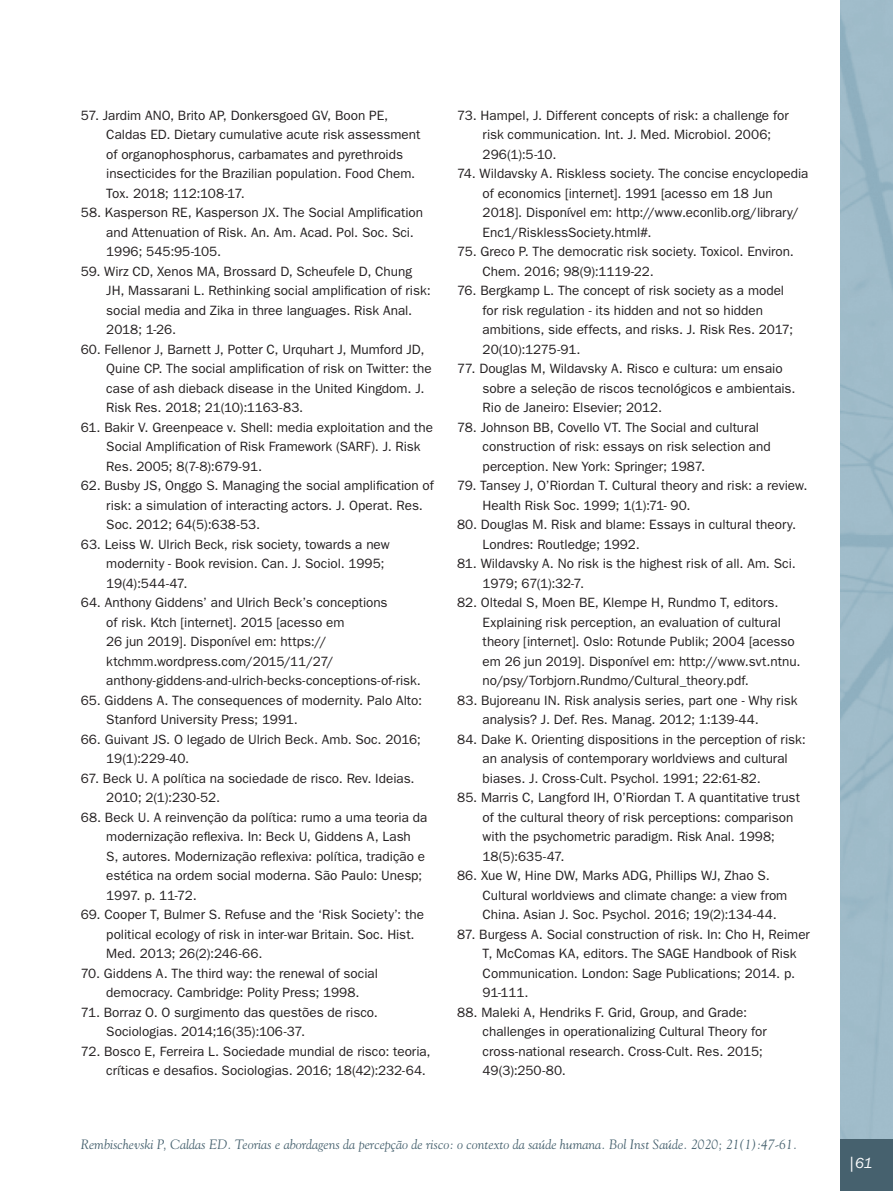
<style>
.page{position:relative;width:893px;height:1191px;background:#fff}
.page>*{position:absolute;margin:0;border:0;box-sizing:border-box;transform-origin:0 0}
.t1{font:italic 15px "ITC Franklin Gothic Std";color:#fff}
.t2{font:13.5px/19.5px "ITC Franklin Gothic Std";color:#231f20}
.t3{font:italic 13.5px "Goudy Std";color:#46616e}
</style>
<div class="page">
<div style="left:840px;top:1139px;width:53px;height:52px;background:#46616e"></div>
<p class="t2" style="left:106px;top:106px;width:316px;text-indent:-26px">57. Jardim ANO, Brito AP, Donkersgoed GV, Boon PE, Caldas ED. Dietary cumulative acute risk assessment of organophosphorus, carbamates and pyrethroids insecticides for the Brazilian population. Food Chem.<br>Tox. 2018; 112:108-17.</p>
<p class="t2" style="left:106px;top:203px;width:318px;text-indent:-26px">58. Kasperson RE, Kasperson JX. The Social Amplification and Attenuation of Risk. An. Am. Acad. Pol. Soc. Sci.<br>1996; 545:95-105.</p>
<p class="t2" style="left:106px;top:262px;width:326px;text-indent:-26px">59. Wirz CD, Xenos MA, Brossard D, Scheufele D, Chung JH, Massarani L. Rethinking social amplification of risk: social media and Zika in three languages. Risk Anal.<br>2018; 1-26.</p>
<p class="t2" style="left:106px;top:340px;width:327px;text-indent:-26px">60. Fellenor J, Barnett J, Potter C, Urquhart J, Mumford JD, Quine CP. The social amplification of risk on Twitter: the case of ash dieback disease in the United Kingdom. J.<br>Risk Res. 2018; 21(10):1163-83.</p>
<p class="t2" style="left:106px;top:417px;width:328px;text-indent:-26px">61. Bakir V. Greenpeace v. Shell: media exploitation and the<br>Social Amplification of Risk Framework (SARF). J. Risk<br>Res. 2005; 8(7-8):679-91.</p>
<p class="t2" style="left:106px;top:476px;width:329px;text-indent:-26px">62. Busby JS, Onggo S. Managing the social amplification of risk: a simulation of interacting actors. J. Operat. Res.<br>Soc. 2012; 64(5):638-53.</p>
<p class="t2" style="left:106px;top:534px;width:285px;text-indent:-26px">63. Leiss W. Ulrich Beck, risk society, towards a new modernity - Book revision. Can. J. Sociol. 1995;<br>19(4):544-47.</p>
<p class="t2" style="left:106px;top:593px;width:316px;text-indent:-26px">64. Anthony Giddens’ and Ulrich Beck’s conceptions<br>of risk. Ktch [internet]. 2015 [acesso em<br>26 jun 2019]. Disponível em: https:// ktchmm.wordpress.com/2015/11/27/ anthony-giddens-and-ulrich-becks-conceptions-of-risk.</p>
<p class="t2" style="left:106px;top:690px;width:317px;text-indent:-26px">65. Giddens A. The consequences of modernity. Palo Alto:<br>Stanford University Press; 1991.</p>
<p class="t2" style="left:106px;top:729px;width:316px;text-indent:-26px">66. Guivant JS. O legado de Ulrich Beck. Amb. Soc. 2016;<br>19(1):229-40.</p>
<p class="t2" style="left:106px;top:768px;width:310px;text-indent:-26px">67. Beck U. A política na sociedade de risco. Rev. Ideias.<br>2010; 2(1):230-52.</p>
<p class="t2" style="left:106px;top:807px;width:323px;text-indent:-26px">68. Beck U. A reinvenção da política: rumo a uma teoria da modernização reflexiva. In: Beck U, Giddens A, Lash<br>S, autores. Modernização reflexiva: política, tradição e estética na ordem social moderna. São Paulo: Unesp; 1997. p. 11-72.</p>
<p class="t2" style="left:106px;top:905px;width:319px;text-indent:-26px">69. Cooper T, Bulmer S. Refuse and the ‘Risk Society’: the political ecology of risk in inter-war Britain. Soc. Hist.<br>Med. 2013; 26(2):246-66.</p>
<p class="t2" style="left:81px;top:963px;width:299px;text-align:center">70. Giddens A. The third way: the renewal of social democracy. Cambridge: Polity Press; 1998.</p>
<p class="t2" style="left:106px;top:1002px;width:273px;text-indent:-26px">71. Borraz O. O surgimento das questões de risco.<br>Sociologias. 2014;16(35):106-37.</p>
<p class="t2" style="left:106px;top:1041px;width:326px;text-indent:-26px">72. Bosco E, Ferreira L. Sociedade mundial de risco: teoria, críticas e desafios. Sociologias. 2016; 18(42):232-64.</p>
<p class="t2" style="left:483px;top:105px;width:307px;text-indent:-26px">73. Hampel, J. Different concepts of risk: a challenge for risk communication. Int. J. Med. Microbiol. 2006;<br>296(1):5-10.</p>
<p class="t2" style="left:483px;top:164px;width:327px;text-indent:-26px">74. Wildavsky A. Riskless society. The concise encyclopedia of economics [internet]. 1991 [acesso em 18 Jun 2018]. Disponível em: http://www.econlib.org/library/ Enc1/RisklessSociety.html#.</p>
<p class="t2" style="left:483px;top:242px;width:313px;text-indent:-26px">75. Greco P. The democratic risk society. Toxicol. Environ.<br>Chem. 2016; 98(9):1119-22.</p>
<p class="t2" style="left:483px;top:281px;width:312px;text-indent:-26px">76. Bergkamp L. The concept of risk society as a model for risk regulation - its hidden and not so hidden ambitions, side effects, and risks. J. Risk Res. 2017; 20(10):1275-91.</p>
<p class="t2" style="left:483px;top:359px;width:314px;text-indent:-26px">77. Douglas M, Wildavsky A. Risco e cultura: um ensaio sobre a seleção de riscos tecnológicos e ambientais.<br>Rio de Janeiro: Elsevier; 2012.</p>
<p class="t2" style="left:483px;top:417px;width:289px;text-indent:-26px">78. Johnson BB, Covello VT. The Social and cultural construction of risk: essays on risk selection and perception. New York: Springer; 1987.</p>
<p class="t2" style="left:483px;top:476px;width:326px;text-indent:-26px">79. Tansey J, O’Riordan T. Cultural theory and risk: a review.<br>Health Risk Soc. 1999; 1(1):71- 90.</p>
<p class="t2" style="left:483px;top:515px;width:315px;text-indent:-26px">80. Douglas M. Risk and blame: Essays in cultural theory.<br>Londres: Routledge; 1992.</p>
<p class="t2" style="left:483px;top:554px;width:315px;text-indent:-26px">81. Wildavsky A. No risk is the highest risk of all. Am. Sci.<br>1979; 67(1):32-7.</p>
<p class="t2" style="left:483px;top:593px;width:319px;text-indent:-26px">82. Oltedal S, Moen BE, Klempe H, Rundmo T, editors.<br>Explaining risk perception, an evaluation of cultural theory [internet]. Oslo: Rotunde Publik; 2004 [acesso em 26 jun 2019]. Disponível em: http://www.svt.ntnu. no/psy/Torbjorn.Rundmo/Cultural_theory.pdf.</p>
<p class="t2" style="left:483px;top:690px;width:316px;text-indent:-26px">83. Bujoreanu IN. Risk analysis series, part one - Why risk analysis? J. Def. Res. Manag. 2012; 1:139-44.</p>
<p class="t2" style="left:483px;top:729px;width:325px;text-indent:-26px">84. Dake K. Orienting dispositions in the perception of risk: an analysis of contemporary worldviews and cultural biases. J. Cross-Cult. Psychol. 1991; 22:61-82.</p>
<p class="t2" style="left:483px;top:788px;width:319px;text-indent:-26px">85. Marris C, Langford IH, O’Riordan T. A quantitative trust of the cultural theory of risk perceptions: comparison with the psychometric paradigm. Risk Anal. 1998; 18(5):635-47.</p>
<p class="t2" style="left:483px;top:866px;width:306px;text-indent:-26px">86. Xue W, Hine DW, Marks ADG, Phillips WJ, Zhao S.<br>Cultural worldviews and climate change: a view from<br>China. Asian J. Soc. Psychol. 2016; 19(2):134-44.</p>
<p class="t2" style="left:483px;top:924px;width:329px;text-indent:-26px">87. Burgess A. Social construction of risk. In: Cho H, Reimer T, McComas KA, editors. The SAGE Handbook of Risk Communication. London: Sage Publications; 2014. p.<br>91-111.</p>
<p class="t2" style="left:483px;top:1002px;width:286px;text-indent:-26px">88. Maleki A, Hendriks F. Grid, Group, and Grade: challenges in operationalizing Cultural Theory for cross-national research. Cross-Cult. Res. 2015; 49(3):250-80.</p>
<p class="t3" style="left:81px;top:1135px;width:718px">Rembischevski P, Caldas ED. Teorias e abordagens da percepção de risco: o contexto da saúde humana. Bol Inst Saúde. 2020; 21(1):47-61.</p>
<p class="t1" style="left:848px;top:1154px;width:26px">| 61</p>
</div>
